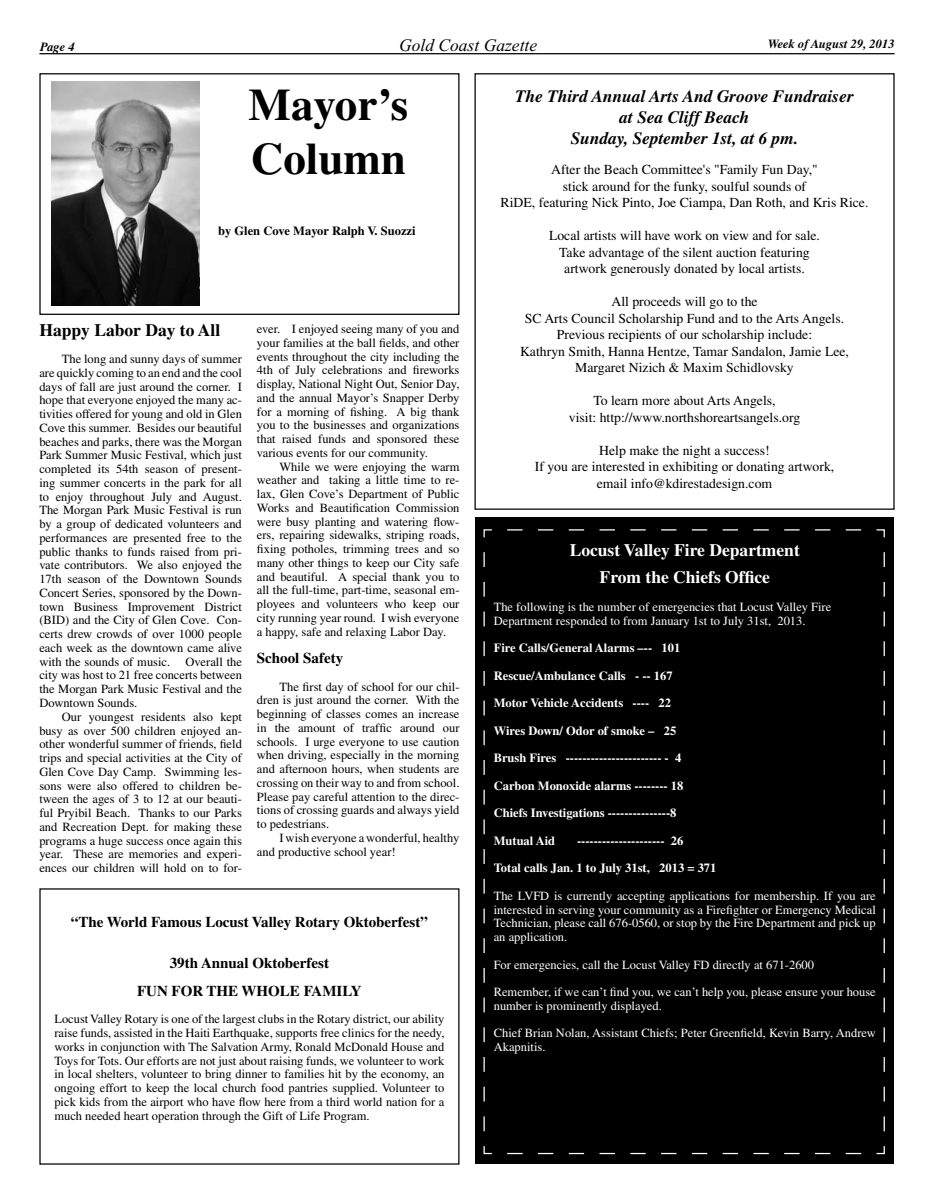
<style>
.page{position:relative;width:934px;height:1204px;background:#fff}
.page>*{position:absolute;margin:0;border:0;box-sizing:border-box;transform-origin:0 0}
.t1{font:700 45px/54px "Times";color:#000}
.t2{font:700 17.5px/27.5px "Times";color:#fff;text-align:center}
.t3{font:700 17.5px "Times";color:#000}
.t4{font:italic 17.5px "Times New Roman";color:#000}
.t5{font:italic 700 17.38px/20.8px "Times";color:#000;text-align:center}
.t6{font:700 15px/27.5px "Times";color:#000;text-align:center}
.t7{font:13.75px/16.5px "Times";color:#000;text-align:center}
.t8{font:12.5px/13.8px "Times";color:#000;text-align:justify}
.t9{font:12.5px/13.8px "Times";color:#fff}
.t10{font:700 12.5px "Times";color:#fff}
.t11{font:700 12.5px "Times";color:#000}
.t12{font:italic 700 12.5px "Times";color:#000}
</style>
<div class="page">
<hr style="left:39px;top:53px;width:855px;height:1px;background:#000">
<img style="left:52px;top:82px;width:147px;height:223px">
<div style="left:39px;top:73px;width:420px;height:242px;border:1px solid #000"></div>
<div style="left:475px;top:518px;width:419px;height:646px;background:#000"></div>
<svg style="left:483px;top:529px;width:402px;height:626px"></svg>
<p class="t12" style="left:40px;top:42px;width:36px">Page 4</p>
<h2 class="t4" style="left:399px;top:39px;width:140px">Gold Coast Gazette</h2>
<p class="t12" style="left:768px;top:39px;width:128px">Week of August 29, 2013</p>
<h1 class="t1" style="left:249px;top:82px;width:161px">Mayor’s<br>Column</h1>
<p class="t11" style="left:218px;top:227px;width:199px">by Glen Cove Mayor Ralph V. Suozzi</p>
<h2 class="t3" style="left:39px;top:323px;width:182px">Happy Labor Day to All</h2>
<p class="t8" style="left:39px;top:353px;width:204px;text-indent:22px">The long and sunny days of summer are quickly coming to an end and the cool days of fall are just around the corner. I hope that everyone enjoyed the many ac&shy;tivities offered for young and old in Glen Cove this summer. Besides our beautiful beaches and parks, there was the Morgan Park Summer Music Festival, which just completed its 54th season of present&shy;ing summer concerts in the park for all to enjoy throughout July and August.<br>The Morgan Park Music Festival is run by a group of dedicated volunteers and performances are presented free to the public thanks to funds raised from pri&shy;vate contributors. We also enjoyed the 17th season of the Downtown Sounds Concert Series, sponsored by the Down&shy;town Business Improvement District (BID) and the City of Glen Cove. Con&shy;certs drew crowds of over 1000 people each week as the downtown came alive with the sounds of music. Overall the city was host to 21 free concerts between the Morgan Park Music Festival and the Downtown Sounds.</p>
<p class="t8" style="left:39px;top:711px;width:204px;text-indent:22px">Our youngest residents also kept busy as over 500 children enjoyed an&shy;other wonderful summer of friends, field trips and special activities at the City of Glen Cove Day Camp. Swimming les&shy;sons were also offered to children be&shy;tween the ages of 3 to 12 at our beauti&shy;ful Pryibil Beach. Thanks to our Parks and Recreation Dept. for making these programs a huge success once again this year. These are memories and experi&shy;ences our children will hold on to for-</p>
<p class="t8" style="left:257px;top:323px;width:204px">ever. I enjoyed seeing many of you and your families at the ball fields, and other events throughout the city including the 4th of July celebrations and fireworks display, National Night Out, Senior Day, and the annual Mayor’s Snapper Derby for a morning of fishing. A big thank you to the businesses and organizations that raised funds and sponsored these various events for our community.</p>
<p class="t8" style="left:257px;top:460px;width:204px;text-indent:22px">While we were enjoying the warm weather and taking a little time to re&shy;lax, Glen Cove’s Department of Public Works and Beautification Commission were busy planting and watering flow&shy;ers, repairing sidewalks, striping roads, fixing potholes, trimming trees and so many other things to keep our City safe and beautiful. A special thank you to all the full-time, part-time, seasonal em&shy;ployees and volunteers who keep our city running year round. I wish everyone a happy, safe and relaxing Labor Day.</p>
<p class="t6" style="left:257px;top:646px;width:88px">School Safety</p>
<p class="t8" style="left:257px;top:680px;width:204px;text-indent:22px">The first day of school for our chil&shy;dren is just around the corner. With the beginning of classes comes an increase in the amount of traffic around our schools. I urge everyone to use caution when driving, especially in the morning and afternoon hours, when students are crossing on their way to and from school.<br>Please pay careful attention to the direc&shy;tions of crossing guards and always yield to pedestrians.</p>
<p class="t8" style="left:257px;top:832px;width:204px;text-indent:22px">I wish everyone a wonderful, healthy and productive school year!</p>
<p class="t6" style="left:71px;top:910px;width:358px">“The World Famous Locust Valley Rotary Oktoberfest”</p>
<p class="t6" style="left:137px;top:951px;width:226px">39th Annual Oktoberfest<br>FUN FOR THE WHOLE FAMILY</p>
<p class="t8" style="left:54px;top:1013px;width:392px">Locust Valley Rotary is one of the largest clubs in the Rotary district, our ability raise funds, assisted in the Haiti Earthquake, supports free clinics for the needy, works in conjunction with The Salvation Army, Ronald McDonald House and Toys for Tots. Our efforts are not just about raising funds, we volunteer to work in local shelters, volunteer to bring dinner to families hit by the economy, an ongoing effort to keep the local church food pantries supplied. Volunteer to pick kids from the airport who have flow here from a third world nation for a much needed heart operation through the Gift of Life Program.</p>
<h3 class="t5" style="left:515px;top:88px;width:340px">The Third Annual Arts And Groove Fundraiser at Sea Cliff Beach<br>Sunday, September 1st, at 6 pm.</h3>
<p class="t7" style="left:500px;top:162px;width:369px">After the Beach Committee's "Family Fun Day,"<br>stick around for the funky, soulful sounds of<br>RiDE, featuring Nick Pinto, Joe Ciampa, Dan Roth, and Kris Rice.</p>
<p class="t7" style="left:549px;top:228px;width:272px">Local artists will have work on view and for sale.<br>Take advantage of the silent auction featuring artwork generously donated by local artists.</p>
<p class="t7" style="left:520px;top:294px;width:330px">All proceeds will go to the<br>SC Arts Council Scholarship Fund and to the Arts Angels.<br>Previous recipients of our scholarship include:<br>Kathryn Smith, Hanna Hentze, Tamar Sandalon, Jamie Lee, Margaret Nizich &amp; Maxim Schidlovsky</p>
<p class="t7" style="left:569px;top:393px;width:233px">To learn more about Arts Angels,<br>visit: http://www.northshoreartsangels.org</p>
<p class="t7" style="left:535px;top:443px;width:301px">Help make the night a success!<br>If you are interested in exhibiting or donating artwork, email info@kdirestadesign.com</p>
<h2 class="t2" style="left:570px;top:538px;width:232px">Locust Valley Fire Department<br>From the Chiefs Office</h2>
<p class="t9" style="left:494px;top:601px;width:339px">The following is the number of emergencies that Locust Valley Fire<br>Department responded to from January 1st to July 31st, 2013.</p>
<p class="t10" style="left:494px;top:643px;width:188px">Fire Calls/General Alarms –-- 101</p>
<p class="t10" style="left:494px;top:671px;width:180px">Rescue/Ambulance Calls - -- 167</p>
<p class="t10" style="left:494px;top:698px;width:179px">Motor Vehicle Accidents ---- 22</p>
<p class="t10" style="left:494px;top:726px;width:184px">Wires Down/ Odor of smoke – 25</p>
<p class="t10" style="left:494px;top:753px;width:189px">Brush Fires ----------------------- - 4</p>
<p class="t10" style="left:494px;top:781px;width:191px">Carbon Monoxide alarms -------- 18</p>
<p class="t10" style="left:494px;top:808px;width:184px">Chiefs Investigations ---------------8</p>
<p class="t10" style="left:494px;top:836px;width:63px">Mutual Aid</p>
<p class="t10" style="left:577px;top:836px;width:108px">--------------------- 26</p>
<p class="t10" style="left:494px;top:863px;width:224px">Total calls Jan. 1 to July 31st, 2013 = 371</p>
<p class="t9" style="left:494px;top:890px;width:383px;text-align:justify">The LVFD is currently accepting applications for membership. If you are interested in serving your community as a Firefighter or Emergency Medical Technician, please call 676-0560, or stop by the Fire Department and pick up an application.</p>
<p class="t9" style="left:494px;top:958px;width:322px">For emergencies, call the Locust Valley FD directly at 671-2600</p>
<p class="t9" style="left:494px;top:986px;width:383px">Remember, if we can’t find you, we can’t help you, please ensure your house number is prominently displayed.</p>
<p class="t9" style="left:494px;top:1027px;width:383px">Chief Brian Nolan, Assistant Chiefs; Peter Greenfield, Kevin Barry, Andrew<br>Akapnitis.</p>
</div>
